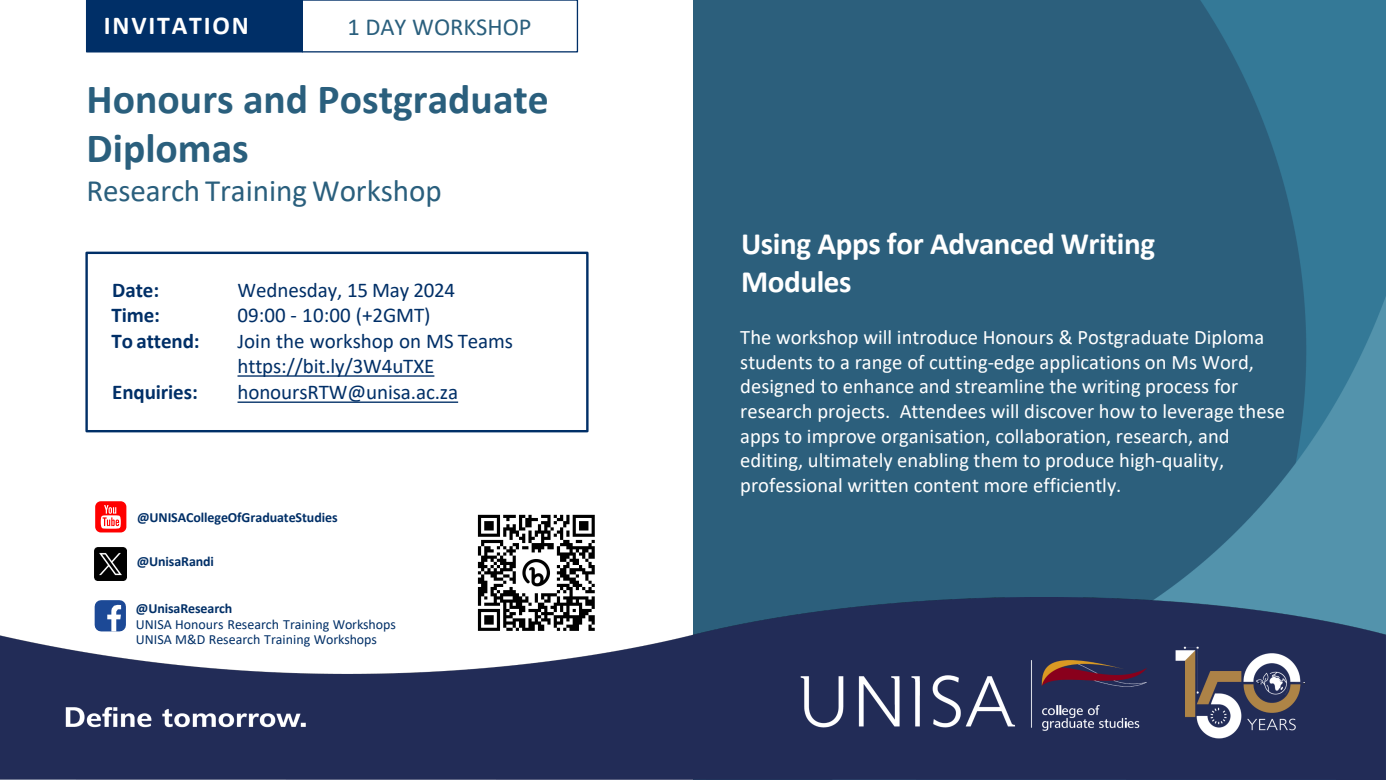
<style>
.page{position:relative;width:1386px;height:780px;background:#fff}
.page>*{position:absolute;margin:0;border:0;box-sizing:border-box;transform-origin:0 0}
.t1{font:700 41.56px/49px "Calibri";color:#2a5f7d}
.t2{font:700 31.06px/37.3px "Calibri";letter-spacing:-.015em;color:#fff}
.t3{font:31.06px "Calibri";letter-spacing:-.005em;color:#2a5f7d}
.t4{font:700 25.81px "Calibri";letter-spacing:.07em;color:#fff}
.t5{font:24.5px "Calibri";color:#2a5f7d}
.t6{font:21px/25.2px "Calibri";letter-spacing:-.005em;color:#002f67}
.t7{font:700 21px "Calibri";letter-spacing:-.005em;color:#002f67}
.t8{font:20.56px/24.7px "Calibri";color:#fff}
.t9{font:14px "Calibri";color:#002f67}
.t10{font:700 14px "Calibri";letter-spacing:-.005em;color:#002f67}
</style>
<div class="page">
<img style="left:693px;top:0;width:692px;height:597px">
<img style="left:0;top:597px;width:1385px;height:182px">
<div style="left:85px;top:251px;width:503px;height:181px;background:#fff;border:2px solid #002f67"></div>
<svg style="left:237px;top:375px;width:197px;height:1px"></svg>
<svg style="left:237px;top:401px;width:221px;height:1px"></svg>
<svg style="left:95px;top:600px;width:31px;height:31px"></svg>
<div style="left:95px;top:501px;width:31px;height:31px;background:#f00;border-radius:6px"></div>
<svg style="left:101px;top:505px;width:20px;height:23px"></svg>
<svg style="left:86px;top:0;width:492px;height:52px"></svg>
<img style="left:464px;top:514px;width:145px;height:131px">
<img style="left:94px;top:547px;width:32px;height:32px">
<p class="t4" style="left:104px;top:7px;width:146px">INVITATION</p>
<p class="t5" style="left:347px;top:10px;width:186px">1 DAY WORKSHOP</p>
<p class="t1" style="left:87px;top:74px;width:463px">Honours and Postgraduate<br>Diplomas</p>
<p class="t3" style="left:87px;top:169px;width:356px">Research Training Workshop</p>
<p class="t7" style="left:112px;top:275px;width:48px">Date:</p>
<p class="t6" style="left:237px;top:277px;width:219px">Wednesday, 15 May 2024</p>
<p class="t7" style="left:111px;top:300px;width:50px">Time:</p>
<p class="t6" style="left:237px;top:302px;width:194px">09:00 - 10:00 (+2GMT)</p>
<p class="t7" style="left:111px;top:326px;width:90px">To attend:</p>
<p class="t6" style="left:237px;top:327px;width:277px">Join the workshop on MS Teams https://bit.ly/3W4uTXE</p>
<p class="t7" style="left:112px;top:377px;width:87px">Enquiries:</p>
<p class="t6" style="left:237px;top:379px;width:222px">honoursRTW@unisa.ac.za</p>
<p class="t10" style="left:137px;top:506px;width:202px">@UNISACollegeOfGraduateStudies</p>
<p class="t10" style="left:137px;top:551px;width:79px">@UnisaRandi</p>
<p class="t10" style="left:136px;top:598px;width:98px">@UnisaResearch</p>
<p class="t9" style="left:136px;top:614px;width:261px">UNISA Honours Research Training Workshops</p>
<p class="t9" style="left:136px;top:629px;width:242px">UNISA M&amp;D Research Training Workshops</p>
<p class="t2" style="left:741px;top:225px;width:415px">Using Apps for Advanced Writing<br>Modules</p>
<p class="t8" style="left:740px;top:324px;width:546px">The workshop will introduce Honours &amp; Postgraduate Diploma students to a range of cutting-edge applications on Ms Word, designed to enhance and streamline the writing process for research projects. Attendees will discover how to leverage these apps to improve organisation, collaboration, research, and editing, ultimately enabling them to produce high-quality, professional written content more efficiently.</p>
</div>
